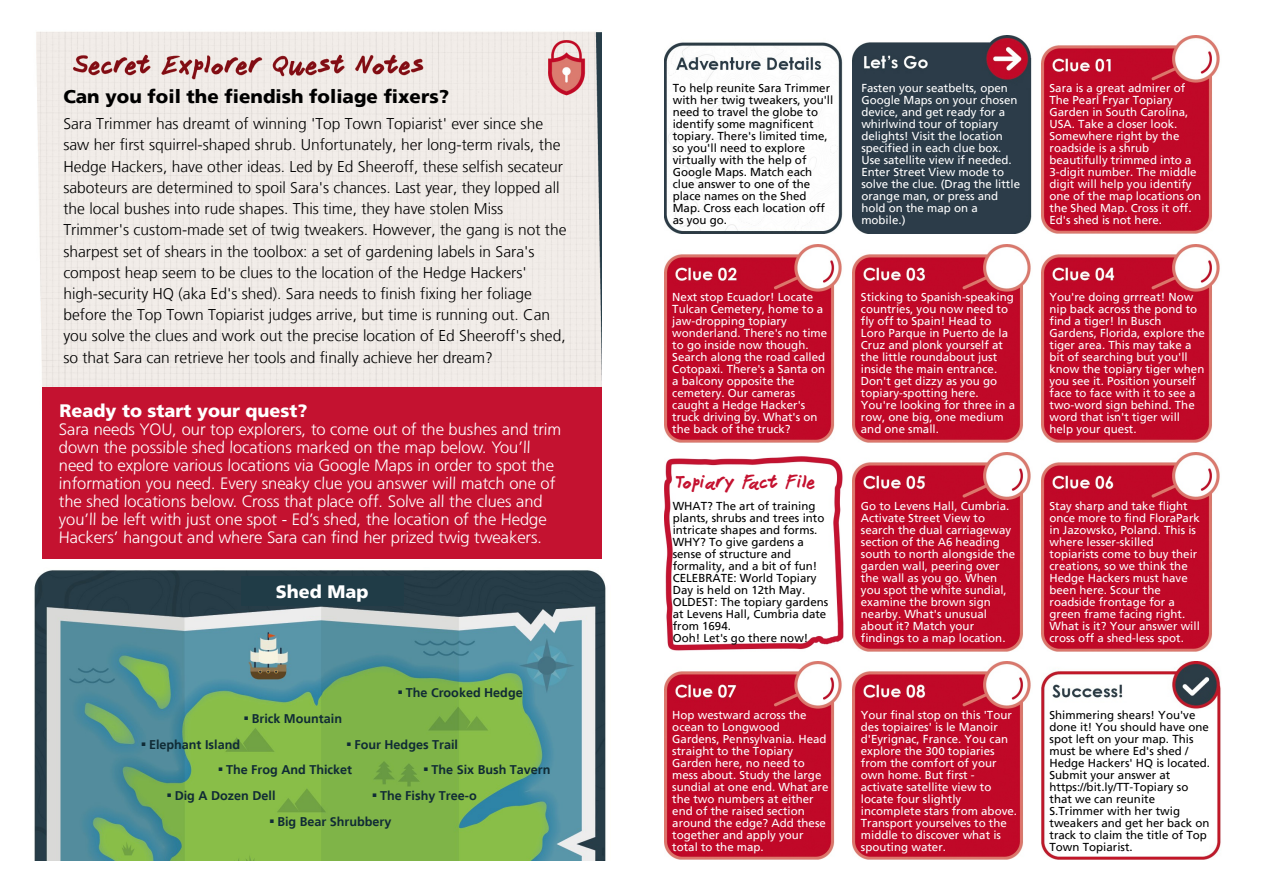
<style>
.page{position:relative;width:1263px;height:893px;background:#fff}
.page>*{position:absolute;margin:0;border:0;box-sizing:border-box;transform-origin:0 0}
.t1{font:900 18.75px "Frutiger LT";color:#000}
.t2{font:900 18px "Frutiger LT";color:#fff}
.t3{font:18px "Janitor";color:#c41230}
.t4{font:italic 300 16.5px/18px "Frutiger LT Std";color:#fff}
.t5{font:300 15.6px/21.1px "Frutiger LT";color:#000}
.t6{font:700 12.6px/25.7px "Frutiger LT";color:#102b35}
.t7{font:11.55px/12px "Frutiger LT";color:#fff}
.t8{font:11.55px/12px "Frutiger LT";color:#000}
</style>
<div class="page">
<img style="left:36px;top:31px;width:565px;height:528px">
<img style="left:34px;top:570px;width:572px;height:291px">
<div style="left:43px;top:387px;width:559px;height:179px;background:#c41230"></div>
<div style="left:241px;top:576px;width:162px;height:30px;background:#203c47"></div>
<div style="left:35px;top:559px;width:574px;height:8px;background:#fff"></div>
<img style="left:664px;top:42px;width:179px;height:191px">
<img style="left:853px;top:35px;width:179px;height:198px">
<img style="left:1041px;top:35px;width:179px;height:198px">
<img style="left:664px;top:244px;width:178px;height:198px">
<img style="left:853px;top:244px;width:178px;height:198px">
<img style="left:1041px;top:244px;width:179px;height:198px">
<img style="left:664px;top:456px;width:180px;height:195px">
<img style="left:853px;top:453px;width:178px;height:198px">
<img style="left:1041px;top:453px;width:179px;height:198px">
<img style="left:664px;top:662px;width:178px;height:198px">
<img style="left:853px;top:662px;width:178px;height:198px">
<img style="left:1041px;top:662px;width:180px;height:198px">
<div style="left:676px;top:468px;width:144px;height:27px;background:#fff"></div>
<p class="t1" style="left:63px;top:85px;width:387px">Can you foil the fiendish foliage fixers?</p>
<p class="t5" style="left:63px;top:114px;width:505px">Sara Trimmer has dreamt of winning 'Top Town Topiarist' ever since she saw her first squirrel-shaped shrub. Unfortunately, her long-term rivals, the Hedge Hackers, have other ideas. Led by Ed Sheeroff, these selfish secateur saboteurs are determined to spoil Sara's chances. Last year, they lopped all the local bushes into rude shapes. This time, they have stolen Miss Trimmer's custom-made set of twig tweakers. However, the gang is not the sharpest set of shears in the toolbox: a set of gardening labels in Sara's compost heap seem to be clues to the location of the Hedge Hackers' high-security HQ (aka Ed's shed). Sara needs to finish fixing her foliage before the Top Town Topiarist judges arrive, but time is running out. Can you solve the clues and work out the precise location of Ed Sheeroff's shed, so that Sara can retrieve her tools and finally achieve her dream?</p>
<p class="t2" style="left:60px;top:400px;width:250px">Ready to start your quest?</p>
<p class="t4" style="left:60px;top:421px;width:507px">Sara needs YOU, our top explorers, to come out of the bushes and trim down the possible shed locations marked on the map below. You’ll need to explore various locations via Google Maps in order to spot the information you need. Every sneaky clue you answer will match one of the shed locations below. Cross that place off. Solve all the clues and you’ll be left with just one spot - Ed’s shed, the location of the Hedge Hackers’ hangout and where Sara can find her prized twig tweakers.</p>
<p class="t2" style="left:276px;top:581px;width:94px">Shed Map</p>
<p class="t6" style="left:243px;top:706px;width:101px"><sup>.</sup> Brick Mountain</p>
<p class="t6" style="left:397px;top:680px;width:127px"><sup>.</sup> The Crooked Hedge</p>
<p class="t6" style="left:140px;top:731px;width:101px"><sup>.</sup> Elephant Island</p>
<p class="t6" style="left:345px;top:731px;width:114px"><sup>.</sup> Four Hedges Trail</p>
<p class="t6" style="left:166px;top:757px;width:188px;text-indent:51px"><sup>.</sup> The Frog And Thicket <sup>.</sup> Dig A Dozen Dell</p>
<p class="t6" style="left:422px;top:757px;width:129px"><sup>.</sup> The Six Bush Tavern</p>
<p class="t6" style="left:371px;top:783px;width:107px"><sup>.</sup> The Fishy Tree-o</p>
<p class="t6" style="left:268px;top:809px;width:125px"><sup>.</sup> Big Bear Shrubbery</p>
<p class="t8" style="left:673px;top:82px;width:162px">To help reunite Sara Trimmer with her twig tweakers, you'll need to travel the globe to identify some magnificent topiary. There's limited time, so you'll need to explore virtually with the help of<br>Google Maps. Match each clue answer to one of the place names on the Shed<br>Map. Cross each location off as you go.</p>
<p class="t7" style="left:861px;top:82px;width:160px">Fasten your seatbelts, open<br>Google Maps on your chosen device, and get ready for a whirlwind tour of topiary delights! Visit the location specified in each clue box.<br>Use satellite view if needed.<br>Enter Street View mode to solve the clue. (Drag the little orange man, or press and hold on the map on a mobile.)</p>
<p class="t7" style="left:1049px;top:82px;width:153px">Sara is a great admirer of<br>The Pearl Fryar Topiary<br>Garden in South Carolina,<br>USA. Take a closer look.<br>Somewhere right by the roadside is a shrub beautifully trimmed into a<br>3-digit number. The middle digit will help you identify one of the map locations on the Shed Map. Cross it off.<br>Ed's shed is not here.</p>
<p class="t7" style="left:672px;top:291px;width:156px">Next stop Ecuador! Locate<br>Tulcan Cemetery, home to a jaw-dropping topiary wonderland. There's no time to go inside now though.<br>Search along the road called<br>Cotopaxi. There's a Santa on a balcony opposite the cemetery. Our cameras caught a Hedge Hacker's truck driving by. What's on the back of the truck?</p>
<p class="t7" style="left:861px;top:291px;width:156px">Sticking to Spanish-speaking countries, you now need to fly off to Spain! Head to<br>Loro Parque in Puerto de la<br>Cruz and plonk yourself at the little roundabout just inside the main entrance.<br>Don't get dizzy as you go topiary-spotting here.<br>You're looking for three in a row, one big, one medium and one small.</p>
<p class="t7" style="left:1049px;top:291px;width:157px">You're doing grrreat! Now nip back across the pond to find a tiger! In Busch<br>Gardens, Florida, explore the tiger area. This may take a bit of searching but you'll know the topiary tiger when you see it. Position yourself face to face with it to see a two-word sign behind. The word that isn't tiger will help your quest.</p>
<p class="t3" style="left:676px;top:471px;width:141px">Topiary Fact File</p>
<p class="t8" style="left:673px;top:500px;width:157px">WHAT? The art of training plants, shrubs and trees into intricate shapes and forms.<br>WHY? To give gardens a sense of structure and formality, and a bit of fun!<br>CELEBRATE: World Topiary<br>Day is held on 12th May.<br>OLDEST: The topiary gardens at Levens Hall, Cumbria date from 1694.<br>Ooh! Let's go there now!</p>
<p class="t7" style="left:861px;top:500px;width:156px">Go to Levens Hall, Cumbria.<br>Activate Street View to search the dual carriageway section of the A6 heading south to north alongside the garden wall, peering over the wall as you go. When you spot the white sundial, examine the brown sign nearby. What's unusual about it? Match your findings to a map location.</p>
<p class="t7" style="left:1049px;top:500px;width:152px">Stay sharp and take flight once more to find FloraPark in Jazowsko, Poland. This is where lesser-skilled topiarists come to buy their creations, so we think the<br>Hedge Hackers must have been here. Scour the roadside frontage for a green frame facing right.<br>What is it? Your answer will cross off a shed-less spot.</p>
<p class="t7" style="left:672px;top:709px;width:158px">Hop westward across the ocean to Longwood<br>Gardens, Pennsylvania. Head straight to the Topiary<br>Garden here, no need to mess about. Study the large sundial at one end. What are the two numbers at either end of the raised section around the edge? Add these together and apply your total to the map.</p>
<p class="t7" style="left:861px;top:709px;width:158px">Your final stop on this 'Tour des topiaires' is le Manoir d'Eyrignac, France. You can explore the 300 topiaries from the comfort of your own home. But first - activate satellite view to locate four slightly incomplete stars from above.<br>Transport yourselves to the middle to discover what is spouting water.</p>
<p class="t8" style="left:1049px;top:709px;width:162px">Shimmering shears! You've done it! You should have one spot left on your map. This must be where Ed's shed /<br>Hedge Hackers' HQ is located.<br>Submit your answer at https://bit.ly/TT-Topiary so that we can reunite<br>S.Trimmer with her twig tweakers and get her back on track to claim the title of Top<br>Town Topiarist.</p>
</div>
